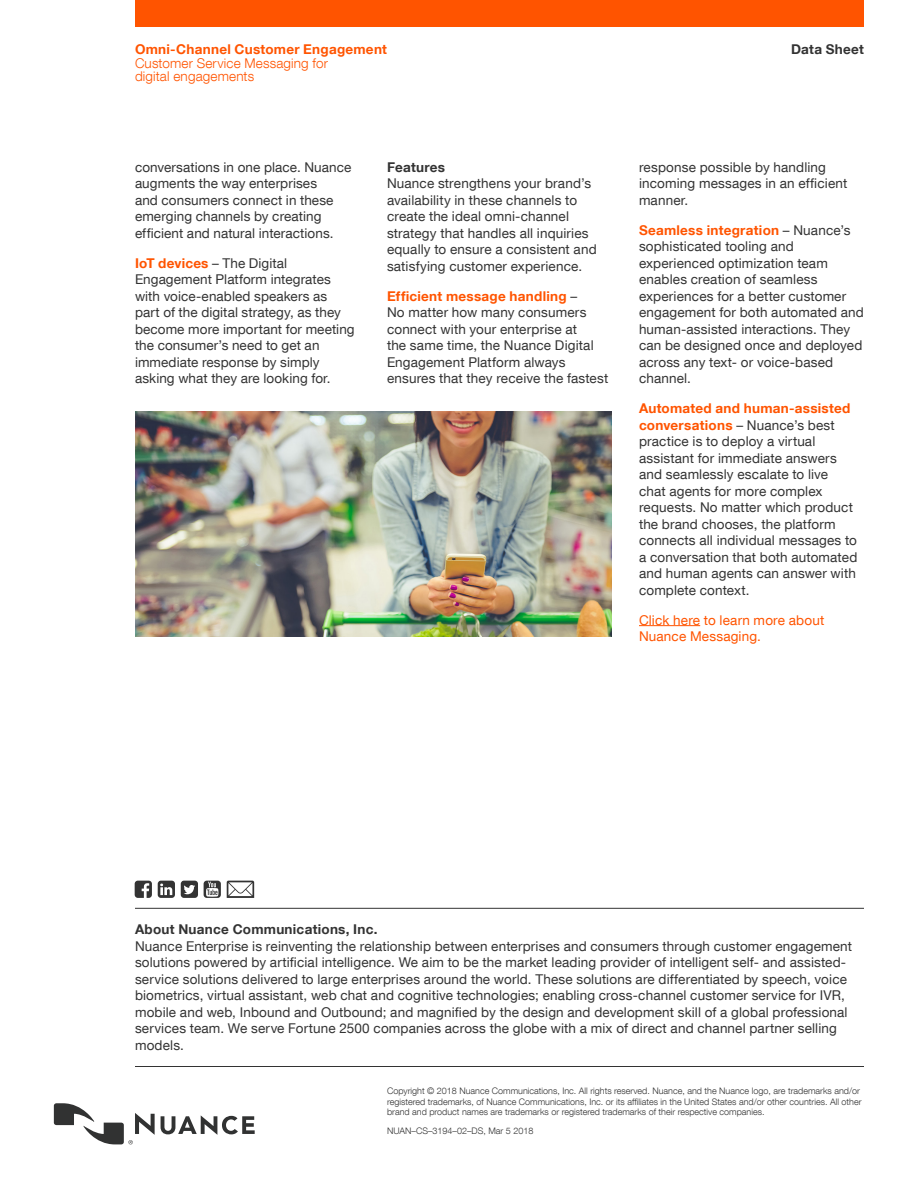
<style>
.page{position:relative;width:918px;height:1188px;background:#fff}
.page>*{position:absolute;margin:0;border:0;box-sizing:border-box;transform-origin:0 0}
.Body_Text_9_11{font:13.5px/16.5px "Helvetica Neue LT Com";letter-spacing:.01em;color:#333}
.Product_Offering_Nam{font:300 13.5px/13.5px "Helvetica Neue LT Com";letter-spacing:.01em;color:#ff5400}
.Body_Text_9_11-2{font:13.5px/16.5px "Helvetica Neue LT Com";letter-spacing:.01em;color:#ff5400}
.Document_Name_9_9{font:700 13.5px "Helvetica Neue LT Com";letter-spacing:.02em;color:#333}
.Business_Unit_Name_9{font:700 13.5px "Helvetica Neue LT Com";letter-spacing:.02em;color:#ff5400}
.Body_Head_9_11{font:700 13.5px "Helvetica Neue LT Com";letter-spacing:.02em;color:#333}
.Legal___Doc_No__6_7{font:300 9px/10.5px "Helvetica Neue LT Com";color:#333}
.s1{font-weight:700;color:#ff5400}
</style>
<div class="page">
<svg style="left:161px;top:1115px;width:94px;height:20px"></svg>
<svg style="left:54px;top:1103px;width:101px;height:41px"></svg>
<div style="left:135px;top:0;width:729px;height:27px;background:#ff5400"></div>
<svg style="left:227px;top:881px;width:27px;height:17px"></svg>
<svg style="left:158px;top:881px;width:17px;height:17px"></svg>
<svg style="left:135px;top:881px;width:17px;height:17px"></svg>
<svg style="left:181px;top:881px;width:17px;height:17px"></svg>
<svg style="left:204px;top:881px;width:17px;height:17px"></svg>
<hr style="left:135px;top:1066px;width:729px;height:1px;background:#333">
<hr style="left:135px;top:908px;width:729px;height:1px;background:#333">
<hr style="left:639px;top:625px;width:61px;height:1px;background:#ff5400">
<img style="left:135px;top:411px;width:477px;height:225px">
<p class="Business_Unit_Name_9" style="left:135px;top:41px;width:253px">Omni-Channel Customer Engagement</p>
<p class="Document_Name_9_9" style="left:791px;top:41px;width:74px">Data Sheet</p>
<p class="Product_Offering_Nam" style="left:135px;top:56px;width:194px">Customer Service Messaging for digital engagements</p>
<p class="Body_Text_9_11" style="left:135px;top:158px;width:218px">conversations in one place. Nuance augments the way enterprises<br>and consumers connect in these emerging channels by creating efficient and natural interactions.</p>
<p class="Body_Text_9_11" style="left:135px;top:254px;width:221px"><span class="s1">IoT devices</span> – The Digital<br>Engagement Platform integrates with voice-enabled speakers as part of the digital strategy, as they become more important for meeting the consumer’s need to get an immediate response by simply asking what they are looking for.</p>
<p class="Body_Head_9_11" style="left:387px;top:158px;width:60px">Features</p>
<p class="Body_Text_9_11" style="left:387px;top:175px;width:211px">Nuance strengthens your brand’s availability in these channels to create the ideal omni-channel strategy that handles all inquiries equally to ensure a consistent and satisfying customer experience.</p>
<p class="Body_Text_9_11" style="left:387px;top:287px;width:223px"><span class="s1">Efficient message handling</span> –<br>No matter how many consumers connect with your enterprise at<br>the same time, the Nuance Digital<br>Engagement Platform always ensures that they receive the fastest</p>
<p class="Body_Text_9_11" style="left:639px;top:158px;width:210px">response possible by handling incoming messages in an efficient manner.</p>
<p class="Body_Text_9_11" style="left:639px;top:221px;width:226px"><span class="s1">Seamless integration</span> – Nuance’s sophisticated tooling and experienced optimization team enables creation of seamless experiences for a better customer engagement for both automated and human-assisted interactions. They can be designed once and deployed across any text- or voice-based channel.</p>
<p class="Body_Text_9_11" style="left:639px;top:400px;width:220px"><span class="s1">Automated and human-assisted conversations</span> – Nuance’s best practice is to deploy a virtual assistant for immediate answers and seamlessly escalate to live chat agents for more complex requests. No matter which product the brand chooses, the platform connects all individual messages to a conversation that both automated and human agents can answer with complete context.</p>
<p class="Body_Text_9_11-2" style="left:639px;top:611px;width:187px">Click here to learn more about<br>Nuance Messaging.</p>
<p class="Document_Name_9_9" style="left:135px;top:921px;width:244px">About Nuance Communications, Inc.</p>
<p class="Body_Text_9_11" style="left:135px;top:937px;width:719px">Nuance Enterprise is reinventing the relationship between enterprises and consumers through customer engagement solutions powered by artificial intelligence. We aim to be the market leading provider of intelligent self- and assisted&shy;service solutions delivered to large enterprises around the world. These solutions are differentiated by speech, voice biometrics, virtual assistant, web chat and cognitive technologies; enabling cross-channel customer service for IVR, mobile and web, Inbound and Outbound; and magnified by the design and development skill of a global professional services team. We serve Fortune 2500 companies across the globe with a mix of direct and channel partner selling models.</p>
<p class="Legal___Doc_No__6_7" style="left:387px;top:1086px;width:476px">Copyright © 2018 Nuance Communications, Inc. All rights reserved. Nuance, and the Nuance logo, are trademarks and/or registered trademarks, of Nuance Communications, Inc. or its affiliates in the United States and/or other countries. All other brand and product names are trademarks or registered trademarks of their respective companies.</p>
<p class="Legal___Doc_No__6_7" style="left:387px;top:1125px;width:148px">NUAN–CS–3194–02–DS, Mar 5 2018</p>
</div>
